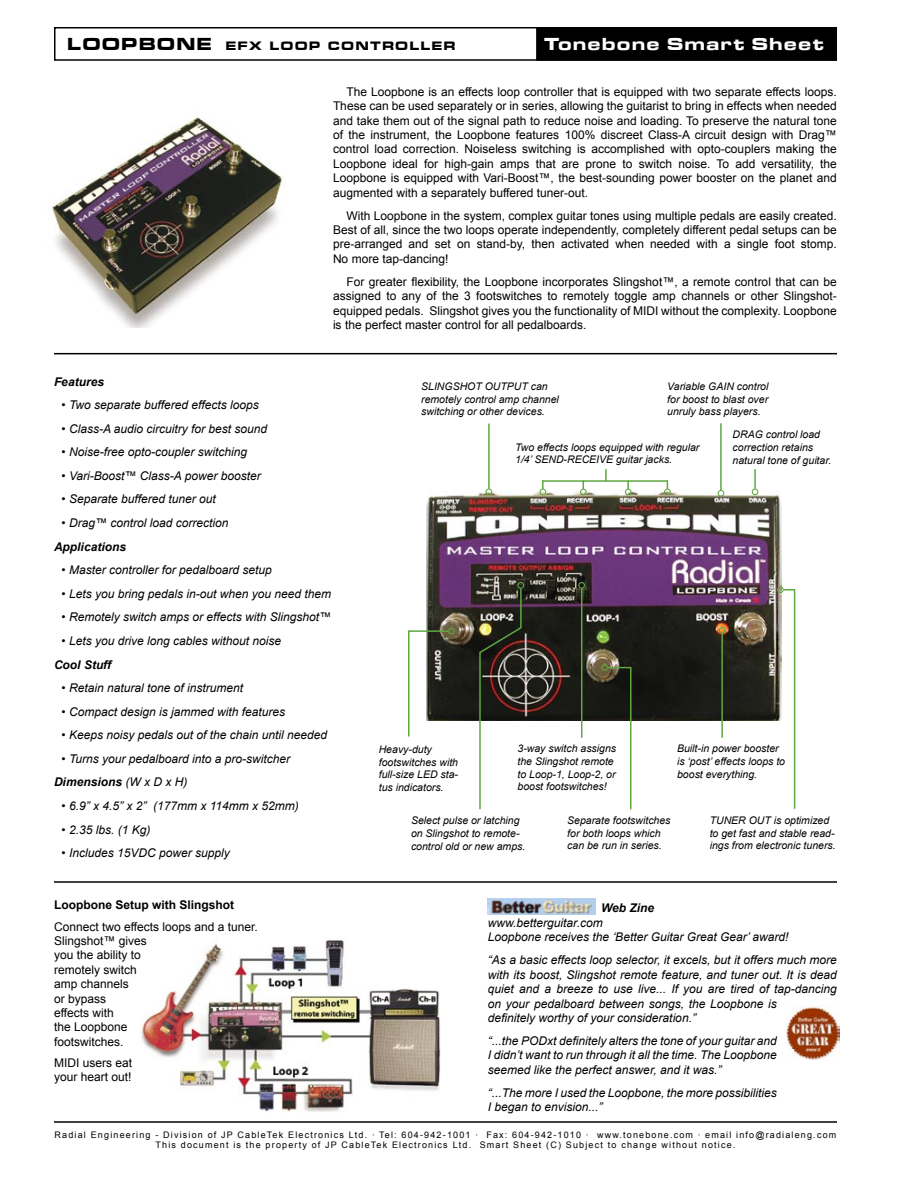
<style>
.page{position:relative;width:918px;height:1188px;background:#fff}
.page>*{position:absolute;margin:0;border:0;box-sizing:border-box;transform-origin:0 0}
.t1{font:18px "Microgramma D Bold Exte";letter-spacing:.1em;color:#fff}
.t2{font:12.6px "Microgramma D Bold Exte";letter-spacing:.145em;color:#000}
.t3{font:12px/14.4px "Arial";color:#000;text-align:justify}
.t4{font:italic 12px/14.4px "Arial";color:#000}
.t5{font:italic 700 12px "Arial";color:#000}
.t6{font:700 12px "Arial";color:#000}
.t7{font:italic 10.5px/12.6px "Arial";color:#000}
.t8{font:9px "Arial";letter-spacing:.13em;color:#000}
.s1{font-size:18px}
.s2{font-weight:400}
</style>
<div class="page">
<img style="left:180px;top:938px;width:260px;height:174px">
<img style="left:141px;top:938px;width:84px;height:129px">
<div style="left:54px;top:27px;width:783px;height:34px;border:2px solid #000"></div>
<div style="left:537px;top:28px;width:299px;height:32px;background:#000"></div>
<div style="left:536px;top:27px;width:301px;height:34px;border:2px solid #000"></div>
<hr style="left:54px;top:353px;width:783px;height:1px;background:#000">
<hr style="left:54px;top:1121px;width:783px;height:2px;background:#000">
<hr style="left:54px;top:881px;width:783px;height:2px;background:#000">
<img style="left:52px;top:117px;width:232px;height:210px">
<img style="left:427px;top:490px;width:354px;height:230px">
<svg style="left:752px;top:489px;width:6px;height:6px"></svg>
<hr style="left:754px;top:469px;width:2px;height:20px;background:#5fa841">
<div style="left:777px;top:586px;width:7px;height:7px;border:1px solid #5fa841;border-radius:50%"></div>
<svg style="left:784px;top:589px;width:10px;height:2px"></svg>
<hr style="left:794px;top:589px;width:1px;height:220px;background:#5fa841">
<div style="left:718px;top:490px;width:6px;height:7px;border:1px solid #5fa841;border-radius:50%"></div>
<hr style="left:720px;top:423px;width:2px;height:67px;background:#5fa841">
<svg style="left:486px;top:489px;width:6px;height:6px"></svg>
<hr style="left:488px;top:424px;width:2px;height:65px;background:#5fa841">
<div style="left:518px;top:582px;width:6px;height:7px;border:1px solid #5fa841;border-radius:50%"></div>
<svg style="left:478px;top:587px;width:44px;height:223px"></svg>
<div style="left:625px;top:489px;width:7px;height:6px;border:1px solid #5fa841;border-radius:50%"></div>
<svg style="left:627px;top:482px;width:2px;height:7px"></svg>
<div style="left:664px;top:489px;width:7px;height:6px;border:1px solid #5fa841;border-radius:50%"></div>
<div style="left:580px;top:489px;width:7px;height:6px;border:1px solid #5fa841;border-radius:50%"></div>
<svg style="left:540px;top:482px;width:6px;height:13px"></svg>
<hr style="left:542px;top:480px;width:126px;height:2px;background:#5fa841">
<svg style="left:605px;top:469px;width:2px;height:12px"></svg>
<div style="left:719px;top:627px;width:6px;height:7px;border:1px solid #5fa841;border-radius:50%"></div>
<hr style="left:721px;top:633px;width:2px;height:105px;background:#5fa841">
<div style="left:448px;top:628px;width:7px;height:6px;border:1px solid #5fa841;border-radius:50%"></div>
<hr style="left:409px;top:630px;width:39px;height:2px;background:#5fa841">
<hr style="left:408px;top:631px;width:2px;height:106px;background:#5fa841">
<div style="left:578px;top:582px;width:7px;height:7px;border:1px solid #5fa841;border-radius:50%"></div>
<hr style="left:581px;top:588px;width:1px;height:150px;background:#5fa841">
<div style="left:601px;top:664px;width:7px;height:7px;border:1px solid #5fa841;border-radius:50%"></div>
<svg style="left:608px;top:667px;width:22px;height:1px"></svg>
<hr style="left:630px;top:667px;width:2px;height:142px;background:#5fa841">
<img style="left:786px;top:1005px;width:54px;height:54px">
<img style="left:488px;top:899px;width:108px;height:15px">
<p class="t2" style="left:68px;top:37px;width:389px"><span class="s1">LOOPBONE</span> EFX LOOP CONTROLLER</p>
<p class="t1" style="left:544px;top:32px;width:281px">Tonebone Smart Sheet</p>
<p class="t3" style="left:333px;top:84px;width:505px;text-indent:14px">The Loopbone is an effects loop controller that is equipped with two separate effects loops.<br>These can be used separately or in series, allowing the guitarist to bring in effects when needed and take them out of the signal path to reduce noise and loading. To preserve the natural tone of the instrument, the Loopbone features 100% discreet Class-A circuit design with Drag™ control load correction. Noiseless switching is accomplished with opto-couplers making the Loopbone ideal for high-gain amps that are prone to switch noise. To add versatility, the Loopbone is equipped with Vari-Boost™, the best-sounding power booster on the planet and augmented with a separately buffered tuner-out.</p>
<p class="t3" style="left:333px;top:208px;width:505px;text-indent:14px">With Loopbone in the system, complex guitar tones using multiple pedals are easily created.<br>Best of all, since the two loops operate independently, completely different pedal setups can be pre-arranged and set on stand-by, then activated when needed with a single foot stomp.<br>No more tap-dancing!</p>
<p class="t3" style="left:333px;top:275px;width:505px;text-indent:14px">For greater flexibility, the Loopbone incorporates Slingshot™, a remote control that can be assigned to any of the 3 footswitches to remotely toggle amp channels or other Slingshot&shy;equipped pedals. Slingshot gives you the functionality of MIDI without the complexity. Loopbone is the perfect master control for all pedalboards.</p>
<p class="t5" style="left:54px;top:374px;width:52px">Features</p>
<p class="t4" style="left:62px;top:398px;width:199px">• Two separate buffered effects loops</p>
<p class="t4" style="left:62px;top:421px;width:207px">• Class-A audio circuitry for best sound</p>
<p class="t4" style="left:62px;top:445px;width:187px">• Noise-free opto-coupler switching</p>
<p class="t4" style="left:62px;top:469px;width:201px">• Vari-Boost™ Class-A power booster</p>
<p class="t4" style="left:62px;top:492px;width:156px">• Separate buffered tuner out</p>
<p class="t4" style="left:62px;top:516px;width:168px">• Drag™ control load correction</p>
<p class="t5" style="left:54px;top:539px;width:74px">Applications</p>
<p class="t4" style="left:62px;top:563px;width:212px">• Master controller for pedalboard setup</p>
<p class="t4" style="left:62px;top:587px;width:271px">• Lets you bring pedals in-out when you need them</p>
<p class="t4" style="left:62px;top:610px;width:271px">• Remotely switch amps or effects with Slingshot™</p>
<p class="t4" style="left:62px;top:634px;width:221px">• Lets you drive long cables without noise</p>
<p class="t5" style="left:54px;top:657px;width:59px">Cool Stuff</p>
<p class="t4" style="left:62px;top:681px;width:183px">• Retain natural tone of instrument</p>
<p class="t4" style="left:62px;top:704px;width:225px">• Compact design is jammed with features</p>
<p class="t4" style="left:62px;top:728px;width:267px">• Keeps noisy pedals out of the chain until needed</p>
<p class="t4" style="left:62px;top:752px;width:230px">• Turns your pedalboard into a pro-switcher</p>
<p class="t5" style="left:54px;top:774px;width:135px">Dimensions <span class="s2">(W x D x H)</span></p>
<p class="t4" style="left:62px;top:799px;width:239px">• 6.9” x 4.5” x 2” (177mm x 114mm x 52mm)</p>
<p class="t4" style="left:62px;top:822px;width:90px">• 2.35 lbs. (1 Kg)</p>
<p class="t4" style="left:62px;top:846px;width:170px">• Includes 15VDC power supply</p>
<p class="t6" style="left:54px;top:897px;width:182px">Loopbone Setup with Slingshot</p>
<p class="t3" style="left:54px;top:919px;width:205px;text-align:left">Connect two effects loops and a tuner.<br>Slingshot™ gives<br>you the ability to<br>remotely switch<br>amp channels<br>or bypass<br>effects with<br>the Loopbone<br>footswitches.</p>
<p class="t3" style="left:54px;top:1056px;width:80px">MIDI users eat your heart out!</p>
<p class="t7" style="left:421px;top:380px;width:139px">SLINGSHOT OUTPUT can remotely control amp channel switching or other devices.</p>
<p class="t7" style="left:515px;top:441px;width:186px">Two effects loops equipped with regular<br>1/4’ SEND-RECEIVE guitar jacks.</p>
<p class="t7" style="left:667px;top:380px;width:103px;text-align:justify">Variable GAIN control for boost to blast over unruly bass players.</p>
<p class="t7" style="left:733px;top:429px;width:100px">DRAG control load correction retains natural tone of guitar.</p>
<p class="t7" style="left:379px;top:743px;width:81px">Heavy-duty footswitches with full-size LED sta&shy;tus indicators.</p>
<p class="t7" style="left:518px;top:743px;width:100px">3-way switch assigns the Slingshot remote to Loop-1, Loop-2, or boost footswitches!</p>
<p class="t7" style="left:677px;top:743px;width:109px">Built-in power booster is ‘post’ effects loops to boost everything.</p>
<p class="t7" style="left:411px;top:815px;width:116px">Select pulse or latching on Slingshot to remote&shy;control old or new amps.</p>
<p class="t7" style="left:567px;top:814px;width:105px">Separate footswitches for both loops which can be run in series.</p>
<p class="t7" style="left:710px;top:814px;width:128px">TUNER OUT is optimized to get fast and stable read&shy;ings from electronic tuners.</p>
<p class="t5" style="left:601px;top:900px;width:55px">Web Zine</p>
<p class="t4" style="left:488px;top:916px;width:116px">www.betterguitar.com</p>
<p class="t4" style="left:488px;top:930px;width:302px">Loopbone receives the ‘Better Guitar Great Gear’ award!</p>
<p class="t4" style="left:488px;top:953px;width:351px">“As a basic effects loop selector, it excels, but it offers much more with its boost, Slingshot remote feature, and tuner out. It is dead quiet and a breeze to use live... If you are tired of tap-dancing on your pedalboard between songs, the Loopbone is<br>definitely worthy of your consideration.”</p>
<p class="t4" style="left:488px;top:1034px;width:291px;text-align:justify">“...the PODxt definitely alters the tone of your guitar and I didn’t want to run through it all the time. The Loopbone seemed like the perfect answer, and it was.”</p>
<p class="t4" style="left:488px;top:1086px;width:291px">“...The more I used the Loopbone, the more possibilities<br>I began to envision...”</p>
<p class="t8" style="left:55px;top:1129px;width:783px">Radial Engineering - Division of JP CableTek Electronics Ltd. · Tel: 604-942-1001 · Fax: 604-942-1010 · www.tonebone.com · email info@radialeng.com</p>
<p class="t8" style="left:156px;top:1139px;width:581px">This document is the property of JP CableTek Electronics Ltd. Smart Sheet (C) Subject to change without notice.</p>
</div>
